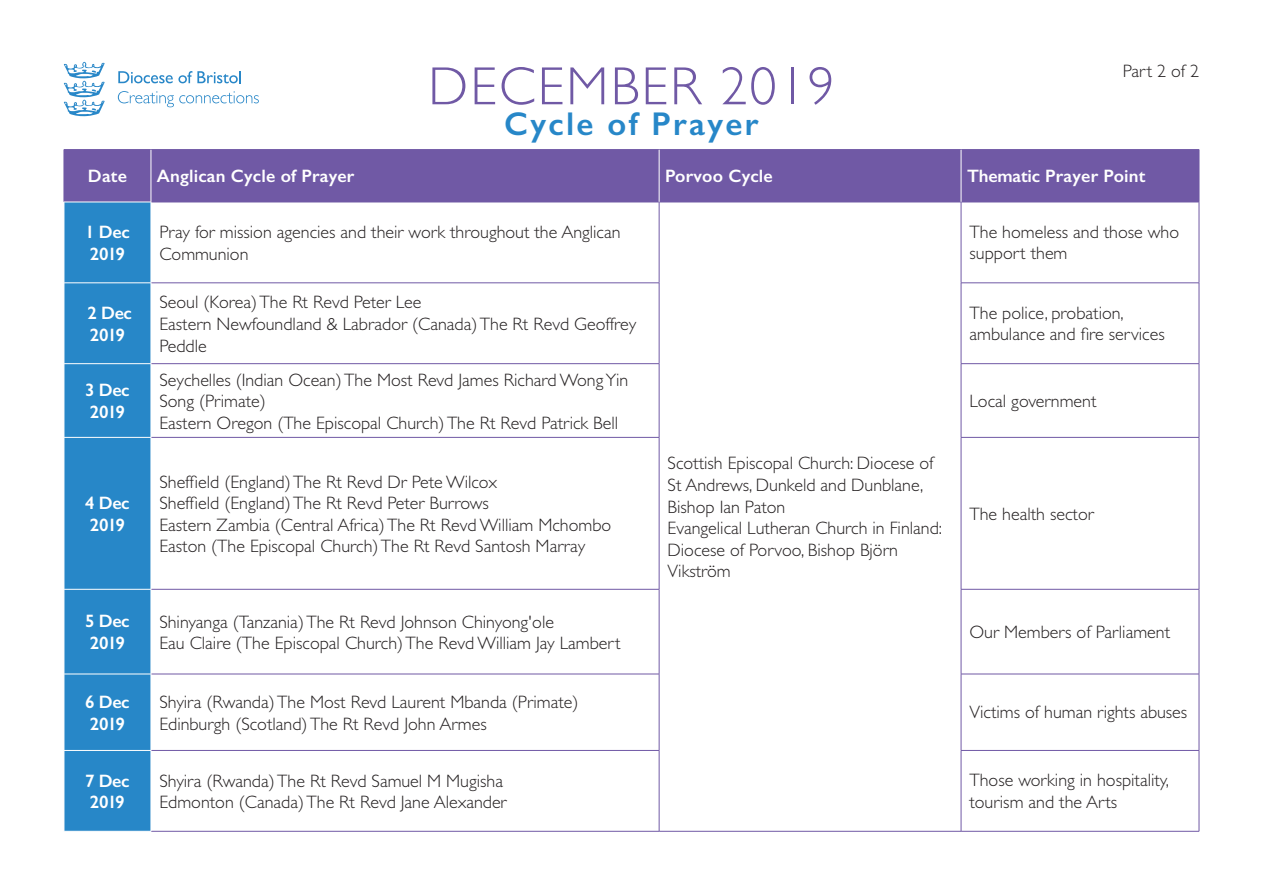
<style>
.page{position:relative;width:1263px;height:893px;background:#fff}
.page>*{position:absolute;margin:0;border:0;box-sizing:border-box;transform-origin:0 0}
.t1{font:300 54px "Gill Sans";letter-spacing:.04em;color:#7059a5}
.t2{font:600 33px "Gill Sans";letter-spacing:.07em;color:#2787c8}
.t3{font:300 18px/21.6px "Gill Sans";color:#231f20}
.t4{font:600 18px/21.6px "Gill Sans";letter-spacing:-.01em;color:#fff}
.t5{font:600 18px "Gill Sans";letter-spacing:.01em;color:#fff}
</style>
<div class="page">
<div style="left:65px;top:150px;width:1134px;height:52px;background:#7059a5"></div>
<div style="left:65px;top:203px;width:86px;height:628px;background:#2787c8"></div>
<hr style="left:64px;top:149px;width:87px;height:1px;background:#7059a5">
<hr style="left:64px;top:150px;width:1px;height:52px;background:#7059a5">
<hr style="left:151px;top:149px;width:508px;height:1px;background:#7059a5">
<hr style="left:659px;top:149px;width:302px;height:1px;background:#7059a5">
<hr style="left:961px;top:149px;width:238px;height:1px;background:#7059a5">
<hr style="left:1199px;top:150px;width:1px;height:52px;background:#7059a5">
<hr style="left:151px;top:202px;width:508px;height:1px;background:#7059a5">
<hr style="left:659px;top:202px;width:302px;height:1px;background:#7059a5">
<hr style="left:659px;top:202px;width:1px;height:81px;background:#7059a5">
<hr style="left:961px;top:202px;width:238px;height:1px;background:#7059a5">
<hr style="left:961px;top:202px;width:1px;height:81px;background:#7059a5">
<hr style="left:1199px;top:202px;width:1px;height:81px;background:#7059a5">
<hr style="left:151px;top:283px;width:508px;height:1px;background:#7059a5">
<hr style="left:659px;top:283px;width:1px;height:80px;background:#7059a5">
<hr style="left:961px;top:283px;width:238px;height:1px;background:#7059a5">
<hr style="left:961px;top:283px;width:1px;height:80px;background:#7059a5">
<hr style="left:1199px;top:283px;width:1px;height:80px;background:#7059a5">
<hr style="left:151px;top:363px;width:508px;height:1px;background:#7059a5">
<hr style="left:659px;top:364px;width:1px;height:73px;background:#7059a5">
<hr style="left:961px;top:363px;width:238px;height:1px;background:#7059a5">
<hr style="left:961px;top:364px;width:1px;height:73px;background:#7059a5">
<hr style="left:1199px;top:364px;width:1px;height:73px;background:#7059a5">
<hr style="left:151px;top:437px;width:508px;height:1px;background:#7059a5">
<hr style="left:659px;top:438px;width:1px;height:151px;background:#7059a5">
<hr style="left:961px;top:437px;width:238px;height:1px;background:#7059a5">
<hr style="left:961px;top:438px;width:1px;height:151px;background:#7059a5">
<hr style="left:1199px;top:438px;width:1px;height:151px;background:#7059a5">
<hr style="left:151px;top:589px;width:508px;height:1px;background:#7059a5">
<hr style="left:659px;top:589px;width:1px;height:85px;background:#7059a5">
<hr style="left:961px;top:589px;width:238px;height:1px;background:#7059a5">
<hr style="left:961px;top:589px;width:1px;height:85px;background:#7059a5">
<hr style="left:1199px;top:589px;width:1px;height:85px;background:#7059a5">
<hr style="left:151px;top:674px;width:508px;height:1px;background:#7059a5">
<hr style="left:659px;top:674px;width:1px;height:76px;background:#7059a5">
<hr style="left:961px;top:674px;width:238px;height:1px;background:#7059a5">
<hr style="left:961px;top:674px;width:1px;height:76px;background:#7059a5">
<hr style="left:1199px;top:674px;width:1px;height:76px;background:#7059a5">
<hr style="left:151px;top:750px;width:508px;height:1px;background:#7059a5">
<hr style="left:659px;top:751px;width:1px;height:80px;background:#7059a5">
<hr style="left:961px;top:750px;width:238px;height:1px;background:#7059a5">
<hr style="left:961px;top:751px;width:1px;height:80px;background:#7059a5">
<hr style="left:1199px;top:751px;width:1px;height:80px;background:#7059a5">
<hr style="left:151px;top:831px;width:508px;height:1px;background:#7059a5">
<hr style="left:659px;top:831px;width:302px;height:1px;background:#7059a5">
<hr style="left:961px;top:831px;width:238px;height:1px;background:#7059a5">
<hr style="left:151px;top:202px;width:1px;height:81px;background:#fff">
<hr style="left:64px;top:283px;width:87px;height:1px;background:#fff">
<hr style="left:151px;top:283px;width:1px;height:80px;background:#fff">
<hr style="left:64px;top:363px;width:87px;height:1px;background:#fff">
<hr style="left:64px;top:437px;width:87px;height:1px;background:#fff">
<hr style="left:64px;top:589px;width:87px;height:1px;background:#fff">
<hr style="left:151px;top:589px;width:1px;height:85px;background:#fff">
<hr style="left:64px;top:674px;width:87px;height:1px;background:#fff">
<hr style="left:151px;top:674px;width:1px;height:76px;background:#fff">
<hr style="left:64px;top:750px;width:87px;height:1px;background:#fff">
<hr style="left:151px;top:150px;width:1px;height:52px;background:#fff">
<hr style="left:659px;top:150px;width:1px;height:52px;background:#fff">
<hr style="left:961px;top:150px;width:1px;height:52px;background:#fff">
<svg style="left:64px;top:62px;width:41px;height:54px"></svg>
<svg style="left:118px;top:71px;width:123px;height:12px"></svg>
<svg style="left:118px;top:91px;width:141px;height:16px"></svg>
<h1 class="t1" style="left:428px;top:56px;width:408px">DECEMBER 2019</h1>
<h2 class="t2" style="left:504px;top:104px;width:256px">Cycle of Prayer</h2>
<p class="t3" style="left:1123px;top:60px;width:78px">Part 2 of 2</p>
<p class="t4" style="left:88px;top:165px;width:41px">Date</p>
<p class="t5" style="left:157px;top:165px;width:199px">Anglican Cycle of Prayer</p>
<p class="t5" style="left:665px;top:165px;width:109px">Porvoo Cycle</p>
<p class="t4" style="left:967px;top:165px;width:180px">Thematic Prayer Point</p>
<p class="t4" style="left:85px;top:221px;width:46px">1 Dec<br>2019</p>
<p class="t3" style="left:159px;top:222px;width:463px">Pray for mission agencies and their work throughout the Anglican<br>Communion</p>
<p class="t3" style="left:969px;top:221px;width:211px">The homeless and those who support them</p>
<p class="t4" style="left:88px;top:302px;width:46px">2 Dec<br>2019</p>
<p class="t3" style="left:159px;top:292px;width:478px">Seoul (Korea) The Rt Revd Peter Lee<br>Eastern Newfoundland &amp; Labrador (Canada) The Rt Revd Geoffrey<br>Peddle</p>
<p class="t3" style="left:969px;top:302px;width:197px">The police, probation, ambulance and fire services</p>
<p class="t4" style="left:85px;top:379px;width:46px">3 Dec<br>2019</p>
<p class="t3" style="left:159px;top:369px;width:470px">Seychelles (Indian Ocean) The Most Revd James Richard Wong Yin<br>Song (Primate)<br>Eastern Oregon (The Episcopal Church) The Rt Revd Patrick Bell</p>
<p class="t3" style="left:969px;top:390px;width:128px">Local government</p>
<p class="t4" style="left:85px;top:492px;width:46px">4 Dec<br>2019</p>
<p class="t3" style="left:159px;top:471px;width:453px">Sheffield (England) The Rt Revd Dr Pete Wilcox<br>Sheffield (England) The Rt Revd Peter Burrows<br>Eastern Zambia (Central Africa) The Rt Revd William Mchombo Easton (The Episcopal Church) The Rt Revd Santosh Marray</p>
<p class="t3" style="left:668px;top:453px;width:276px">Scottish Episcopal Church: Diocese of<br>St Andrews, Dunkeld and Dunblane,<br>Bishop Ian Paton<br>Evangelical Lutheran Church in Finland:<br>Diocese of Porvoo, Bishop Björn<br>Vikström</p>
<p class="t3" style="left:969px;top:503px;width:126px">The health sector</p>
<p class="t4" style="left:85px;top:610px;width:46px">5 Dec<br>2019</p>
<p class="t3" style="left:159px;top:611px;width:463px">Shinyanga (Tanzania) The Rt Revd Johnson Chinyong'ole<br>Eau Claire (The Episcopal Church) The Revd William Jay Lambert</p>
<p class="t3" style="left:969px;top:621px;width:202px">Our Members of Parliament</p>
<p class="t4" style="left:85px;top:691px;width:46px">6 Dec<br>2019</p>
<p class="t3" style="left:159px;top:691px;width:421px">Shyira (Rwanda) The Most Revd Laurent Mbanda (Primate)<br>Edinburgh (Scotland) The Rt Revd John Armes</p>
<p class="t3" style="left:969px;top:702px;width:219px">Victims of human rights abuses</p>
<p class="t4" style="left:85px;top:769px;width:46px">7 Dec<br>2019</p>
<p class="t3" style="left:159px;top:770px;width:349px">Shyira (Rwanda) The Rt Revd Samuel M Mugisha<br>Edmonton (Canada) The Rt Revd Jane Alexander</p>
<p class="t3" style="left:969px;top:770px;width:201px">Those working in hospitality, tourism and the Arts</p>
</div>
